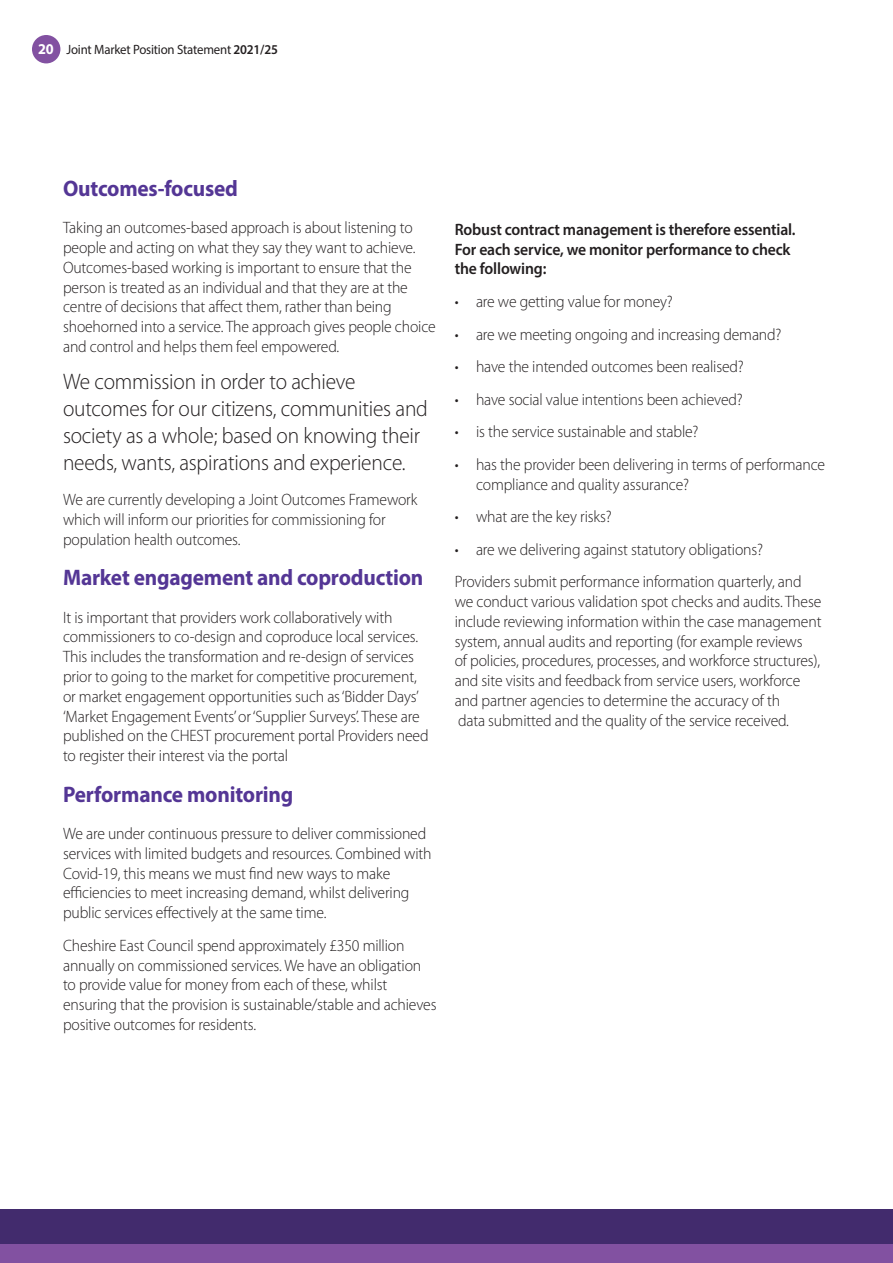
<style>
.page{position:relative;width:893px;height:1263px;background:#fff}
.page>*{position:absolute;margin:0;border:0;box-sizing:border-box;transform-origin:0 0}
.t1{font:300 22.5px/27px "Myriad Pro";letter-spacing:-.01em;color:#231f20;scale:.95 1}
.t2{font:700 22.5px "Myriad Pro";letter-spacing:-.01em;color:#543695;scale:.95 1}
.t3{font:300 16.5px/19.8px "Myriad Pro";letter-spacing:-.01em;color:#231f20;scale:.95 1}
.t4{font:600 16.5px/19.8px "Myriad Pro";letter-spacing:-.01em;color:#231f20;scale:.95 1}
.t5{font:13.5px "Myriad Pro";letter-spacing:-.015em;color:#231f20;scale:.95 1}
.s1{font-weight:700;font-size:15px;color:#fff}
.s2{font-weight:600}
</style>
<div class="page">
<div style="left:0;top:1209px;width:893px;height:54px;background:#422b6d"></div>
<div style="left:0;top:1244px;width:893px;height:19px;background:#8251a1"></div>
<div style="left:32px;top:35px;width:28px;height:28px;background:#8251a1;border-radius:50%"></div>
<p class="t5" style="left:38px;top:45px;width:254px"><span class="s1">20</span> Joint Market Position Statement <span class="s2">2021/25</span></p>
<h1 class="t2" style="left:63px;top:180px;width:186px">Outcomes-focused</h1>
<p class="t3" style="left:63px;top:219px;width:394px">Taking an outcomes-based approach is about listening to people and acting on what they say they want to achieve.<br>Outcomes-based working is important to ensure that the person is treated as an individual and that they are at the centre of decisions that affect them, rather than being shoehorned into a service. The approach gives people choice and control and helps them feel empowered.</p>
<h1 class="t1" style="left:63px;top:370px;width:385px">We commission in order to achieve outcomes for our citizens, communities and society as a whole; based on knowing their needs, wants, aspirations and experience.</h1>
<p class="t3" style="left:63px;top:491px;width:375px">We are currently developing a Joint Outcomes Framework which will inform our priorities for commissioning for population health outcomes.</p>
<h1 class="t2" style="left:63px;top:569px;width:381px">Market engagement and coproduction</h1>
<p class="t3" style="left:63px;top:608px;width:386px">It is important that providers work collaboratively with commissioners to co-design and coproduce local services.<br>This includes the transformation and re-design of services prior to going to the market for competitive procurement, or market engagement opportunities such as‘Bidder Days’ ‘Market Engagement Events’or‘Supplier Surveys’. These are published on the CHEST procurement portal Providers need to register their interest via the portal</p>
<h1 class="t2" style="left:63px;top:786px;width:244px">Performance monitoring</h1>
<p class="t3" style="left:63px;top:825px;width:389px">We are under continuous pressure to deliver commissioned services with limited budgets and resources. Combined with Covid-19, this means we must find new ways to make efficiencies to meet increasing demand, whilst delivering public services effectively at the same time.</p>
<p class="t3" style="left:63px;top:936px;width:395px">Cheshire East Council spend approximately £350 million annually on commissioned services. We have an obligation to provide value for money from each of these, whilst ensuring that the provision is sustainable/stable and achieves positive outcomes for residents.</p>
<p class="t4" style="left:455px;top:221px;width:360px">Robust contract management is therefore essential.<br>For each service, we monitor performance to check the following:</p>
<p class="t3" style="left:455px;top:293px;width:231px">• are we getting value for money?</p>
<p class="t3" style="left:455px;top:325px;width:345px">• are we meeting ongoing and increasing demand?</p>
<p class="t3" style="left:455px;top:358px;width:306px">• have the intended outcomes been realised?</p>
<p class="t3" style="left:455px;top:390px;width:305px">• have social value intentions been achieved?</p>
<p class="t3" style="left:455px;top:423px;width:258px">• is the service sustainable and stable?</p>
<p class="t3" style="left:476px;top:456px;width:369px;text-indent:-21px">• has the provider been delivering in terms of performance compliance and quality assurance?</p>
<p class="t3" style="left:455px;top:508px;width:167px">• what are the key risks?</p>
<p class="t3" style="left:455px;top:534px;width:367px;line-height:32.5px">• are we delivering against statutory obligations?<br>Providers submit performance information quarterly, and</p>
<p class="t3" style="left:455px;top:593px;width:388px">we conduct various validation spot checks and audits. These include reviewing information within the case management system, annual audits and reporting (for example reviews<br>of policies, procedures, processes, and workforce structures), and site visits and feedback from service users, workforce and partner agencies to determine the accuracy of th<br>data submitted and the quality of the service received.</p>
</div>
